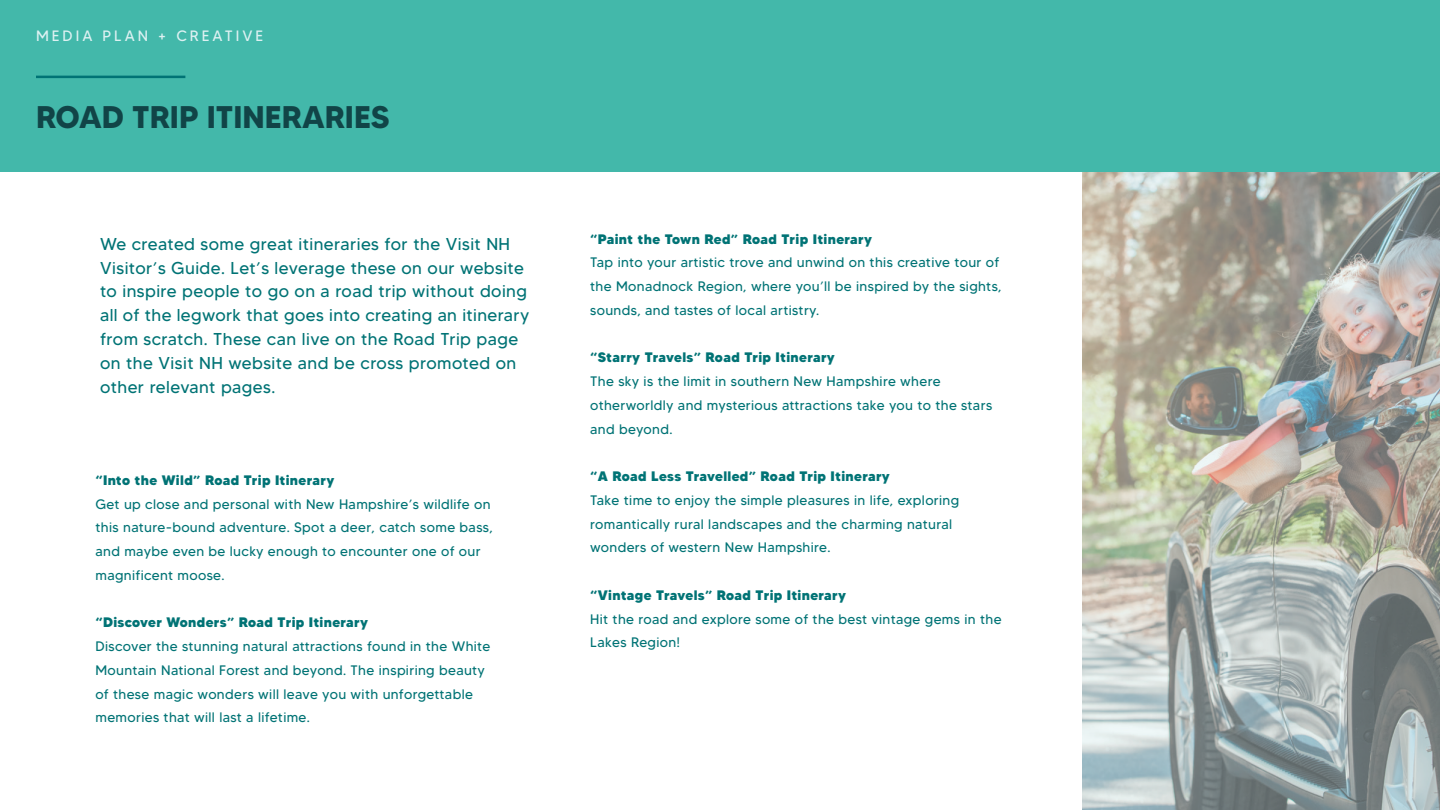
<style>
.page{position:relative;width:1440px;height:810px;background:#fff}
.page>*{position:absolute;margin:0;border:0;box-sizing:border-box;transform-origin:0 0}
.t1{font:700 31.25px "MADETOMMY";color:#114447}
.t2{font:17.12px/23.8px "MADETOMMY";letter-spacing:.025em;color:#007375}
.t3{font:15px "MADETOMMY";letter-spacing:.2em;color:#ddf1f2}
.t4{font:13.75px/23.8px "MADETOMMY";letter-spacing:.025em;color:#007375}
.t5{font:800 13.75px "MADETOMMY";letter-spacing:.025em;color:#007375}
</style>
<div class="page">
<div style="left:0;top:1px;width:1440px;height:171px;background:#43b8aa"></div>
<hr style="left:36px;top:76px;width:149px;height:2px;background:#007375">
<img style="left:1082px;top:172px;width:358px;height:638px">
<p class="t3" style="left:36px;top:27px;width:229px">MEDIA PLAN + CREATIVE</p>
<h1 class="t1" style="left:36px;top:98px;width:355px">ROAD TRIP ITINERARIES</h1>
<p class="t2" style="left:100px;top:232px;width:431px">We created some great itineraries for the Visit NH Visitor’s Guide. Let’s leverage these on our website to inspire people to go on a road trip without doing all of the legwork that goes into creating an itinerary from scratch. These can live on the Road Trip page on the Visit NH website and be cross promoted on other relevant pages.</p>
<p class="t5" style="left:95px;top:472px;width:240px">“Into the Wild” Road Trip Itinerary</p>
<p class="t4" style="left:95px;top:492px;width:399px">Get up close and personal with New Hampshire’s wildlife on this nature-bound adventure. Spot a deer, catch some bass, and maybe even be lucky enough to encounter one of our magnificent moose.</p>
<p class="t5" style="left:95px;top:614px;width:274px">“Discover Wonders” Road Trip Itinerary</p>
<p class="t4" style="left:95px;top:634px;width:397px">Discover the stunning natural attractions found in the White Mountain National Forest and beyond. The inspiring beauty of these magic wonders will leave you with unforgettable memories that will last a lifetime.</p>
<p class="t5" style="left:590px;top:230px;width:283px">“Paint the Town Red” Road Trip Itinerary</p>
<p class="t4" style="left:590px;top:251px;width:413px">Tap into your artistic trove and unwind on this creative tour of the Monadnock Region, where you’ll be inspired by the sights, sounds, and tastes of local artistry.</p>
<p class="t5" style="left:590px;top:349px;width:246px">“Starry Travels” Road Trip Itinerary</p>
<p class="t4" style="left:590px;top:369px;width:404px">The sky is the limit in southern New Hampshire where otherworldly and mysterious attractions take you to the stars and beyond.</p>
<p class="t5" style="left:590px;top:468px;width:301px">“A Road Less Travelled” Road Trip Itinerary</p>
<p class="t4" style="left:590px;top:488px;width:371px">Take time to enjoy the simple pleasures in life, exploring romantically rural landscapes and the charming natural wonders of western New Hampshire.</p>
<p class="t5" style="left:590px;top:586px;width:257px">“Vintage Travels” Road Trip Itinerary</p>
<p class="t4" style="left:590px;top:607px;width:413px">Hit the road and explore some of the best vintage gems in the<br>Lakes Region!</p>
</div>
